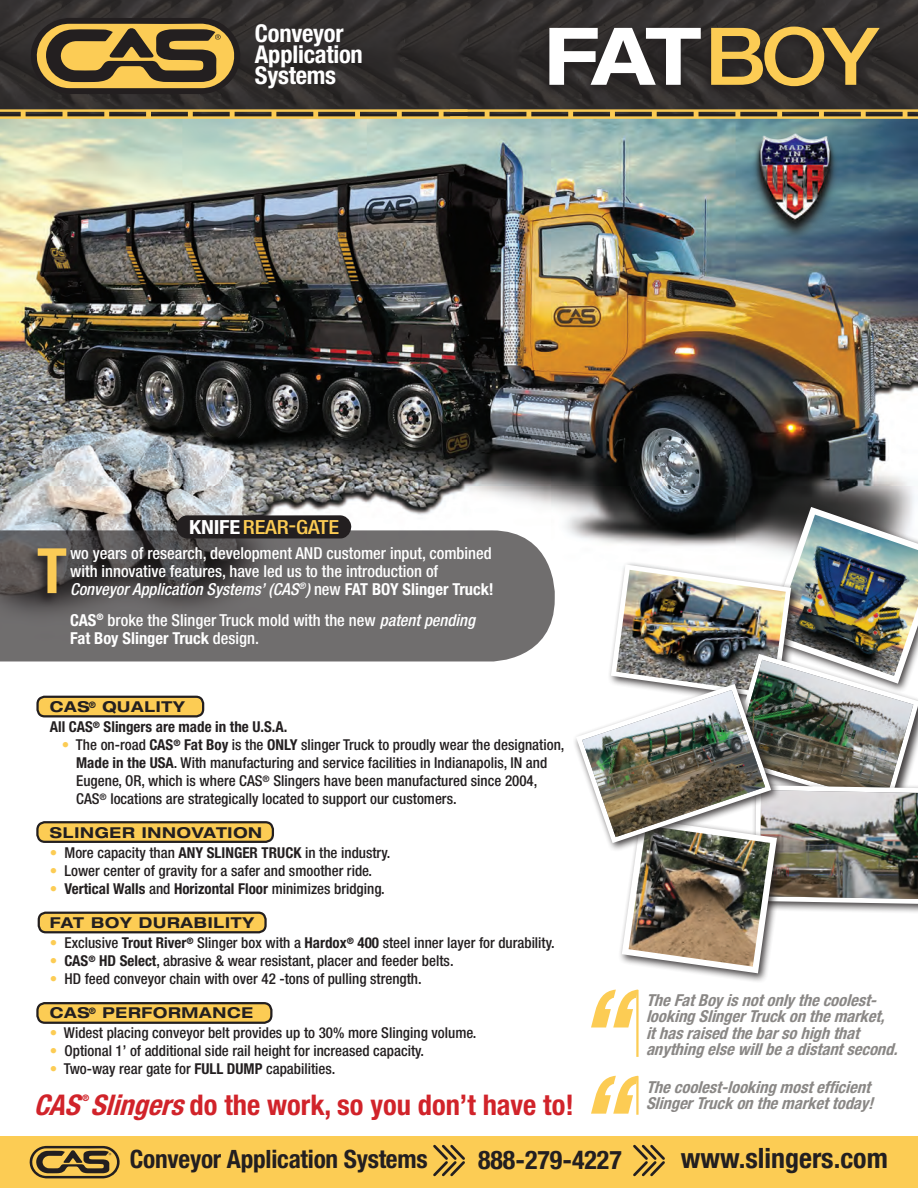
<style>
.page{position:relative;width:918px;height:1188px;background:#fff}
.page>*{position:absolute;margin:0;border:0;box-sizing:border-box;transform-origin:0 0}
.t1{font:700 expanded 79.65px "Helvetica Neue";color:#fff;scale:.95 1}
.t2{font:700 condensed 62.7px "Helvetica Neue";color:#fbcb56}
.t3{font:700 condensed 28.5px "Helvetica Neue";color:#d1232a}
.t4{font:700 condensed 27.9px "Helvetica Neue";color:#231f20}
.t5{font:700 condensed 25.95px "Helvetica Neue";color:#231f20}
.t6{font:700 condensed 25.35px "Helvetica Neue";letter-spacing:-.01em;color:#231f20}
.t7{font:700 condensed 24.6px/21.3px "Helvetica Neue";letter-spacing:-.01em;color:#fff}
.t8{font:500 condensed 19.5px "Helvetica Neue";letter-spacing:-.01em;color:#fccc54;scale:1.15 1}
.t9{font:500 condensed 16.5px/18px "Helvetica Neue";color:#fff}
.t10{font:italic 700 condensed 16.5px/16.5px "Helvetica Neue";color:#44403d}
.t11{font:500 condensed 15px/18px "Helvetica Neue";color:#231f20}
.t12{font:700 condensed 15px/20.2px "Helvetica Neue";color:#231f20}
.t13{font:700 expanded 15px "Helvetica Neue";letter-spacing:.05em;color:#231f20}
.t14{font:700 condensed 9px "Helvetica Neue";color:#d1232a}
.s1{font-weight:500;font-stretch:normal;color:#fccc54}
.s2{font-weight:700;color:#fff}
.s3{font-style:italic}
.s4{font-weight:700}
.s5{font-stretch:expanded}
.s6{color:#fccc54}
.s7{font-weight:500;color:#fccc54}
.s8{font-weight:500}
</style>
<div class="page">
<img style="left:0;top:119px;width:918px;height:599px">
<svg style="left:0;top:0;width:918px;height:109px;background:#322e2e"></svg>
<div style="left:538px;top:25px;width:345px;height:75px;background:#231f20;opacity:.75"></div>
<div style="left:38px;top:697px;width:165px;height:19px;background:#fccc54;border-radius:7px"></div>
<div style="left:36px;top:696px;width:168px;height:21px;border:2px solid #231f20;border-radius:7px"></div>
<div style="left:37px;top:822px;width:236px;height:20px;background:#fccc54;border-radius:8px"></div>
<div style="left:36px;top:821px;width:238px;height:22px;border:2px solid #231f20;border-radius:8px"></div>
<div style="left:39px;top:913px;width:227px;height:19px;background:#fccc54;border-radius:7px"></div>
<div style="left:38px;top:912px;width:229px;height:21px;border:2px solid #231f20;border-radius:7px"></div>
<div style="left:37px;top:1003px;width:234px;height:20px;background:#fccc54;border-radius:8px"></div>
<div style="left:36px;top:1002px;width:236px;height:22px;border:2px solid #231f20;border-radius:8px"></div>
<svg style="left:0;top:530px;width:555px;height:132px;background:#6d6b6b"></svg>
<svg style="left:25px;top:546px;width:45px;height:61px;background:#4b4747"></svg>
<svg style="left:0;top:109px;width:918px;height:10px;background:#9c8140"></svg>
<svg style="left:591px;top:990px;width:45px;height:38px"></svg>
<svg style="left:591px;top:1076px;width:45px;height:38px"></svg>
<hr style="left:636px;top:990px;width:3px;height:67px;background:#fccc54">
<hr style="left:636px;top:1076px;width:3px;height:39px;background:#fccc54">
<div style="left:0;top:1137px;width:918px;height:51px;background:#fccc54"></div>
<svg style="left:29px;top:1146px;width:91px;height:32px"></svg>
<svg style="left:433px;top:1144px;width:32px;height:33px"></svg>
<svg style="left:633px;top:1144px;width:32px;height:33px"></svg>
<svg style="left:27px;top:18px;width:217px;height:76px;background:#7d6737"></svg>
<svg style="left:175px;top:515px;width:177px;height:23px;background:#2a2627"></svg>
<div style="left:749px;top:133px;width:92px;height:110px;background:#231f20;opacity:.75"></div>
<img style="left:739px;top:116px;width:112px;height:123px">
<div style="left:618px;top:815px;width:169px;height:168px;background:#231f20;opacity:.85"></div>
<img style="left:576px;top:507px;width:342px;height:466px">
<img style="left:582px;top:690px;width:183px;height:147px">
<h3 class="t7" style="left:255px;top:22px;width:109px">Conveyor<br>Application<br>Systems</h3>
<h1 class="t1" style="left:544px;top:6px;width:354px">FAT <span class="s1">BOY</span></h1>
<h3 class="t8" style="left:189px;top:515px;width:132px"><span class="s2">KNIFE</span>REAR-GATE</h3>
<p class="t9" style="left:70px;top:544px;width:425px">wo years of research, development AND customer input, combined with innovative features, have led us to the introduction of<br><span class="s3">Conveyor Application Systems’ (CAS</span><sup>®</sup><span class="s3">)</span> new <span class="s4">FAT BOY Slinger Truck!</span></p>
<p class="t9" style="left:70px;top:611px;width:406px"><span class="s4">CAS</span><sup>®</sup> broke the Slinger Truck mold with the new <span class="s3">patent pending<br></span><span class="s4">Fat Boy Slinger Truck</span> design.</p>
<h2 class="t2" style="left:37px;top:533px;width:32px">T</h2>
<p class="t12" style="left:50px;top:696px;width:239px"><span class="s5">CAS</span><sup>®</sup> <span class="s5">QUALITY<br></span>All CAS<sup>®</sup> Slingers are made in the U.S.A.</p>
<p class="t11" style="left:76px;top:736px;width:490px;text-indent:-14px"><span class="s6">•</span> The on-road <span class="s4">CAS</span><sup>®</sup> <span class="s4">Fat Boy</span> is the <span class="s4">ONLY</span> slinger Truck to proudly wear the designation, <span class="s4">Made in the USA</span>. With manufacturing and service facilities in Indianapolis, IN and Eugene, OR, which is where CAS<sup>®</sup> Slingers have been manufactured since 2004, CAS<sup>®</sup> locations are strategically located to support our customers.</p>
<p class="t13" style="left:50px;top:823px;width:214px">SLINGER INNOVATION</p>
<p class="t11" style="left:50px;top:844px;width:342px"><span class="s6">•</span> More capacity than <span class="s4">ANY SLINGER TRUCK</span> in the industry.</p>
<p class="t11" style="left:50px;top:862px;width:324px"><span class="s6">•</span> Lower center of gravity for a safer and smoother ride.</p>
<p class="t12" style="left:50px;top:879px;width:337px"><span class="s7">•</span> Vertical Walls <span class="s8">and</span> Horizontal Floor <span class="s8">minimizes bridging.</span></p>
<p class="t13" style="left:50px;top:913px;width:206px">FAT BOY DURABILITY</p>
<p class="t11" style="left:50px;top:934px;width:506px"><span class="s6">•</span> Exclusive <span class="s4">Trout River</span><sup>®</sup> Slinger box with a <span class="s4">Hardox</span><sup>®</sup> <span class="s4">400</span> steel inner layer for durability.</p>
<p class="t11" style="left:50px;top:952px;width:405px"><span class="s6">•</span> <span class="s4">CAS</span><sup>®</sup> <span class="s4">HD Select</span>, abrasive &amp; wear resistant, placer and feeder belts.</p>
<p class="t11" style="left:50px;top:970px;width:373px"><span class="s6">•</span> HD feed conveyor chain with over 42 -tons of pulling strength.</p>
<p class="t13" style="left:50px;top:1003px;width:205px">CAS<sup>®</sup> PERFORMANCE</p>
<p class="t11" style="left:50px;top:1024px;width:428px"><span class="s6">•</span> Widest placing conveyor belt provides up to 30% more Slinging volume.</p>
<p class="t11" style="left:50px;top:1042px;width:376px"><span class="s6">•</span> Optional 1’ of additional side rail height for increased capacity.</p>
<p class="t11" style="left:50px;top:1060px;width:287px"><span class="s6">•</span> Two-way rear gate for <span class="s4">FULL DUMP</span> capabilities.</p>
<h3 class="t3" style="left:34px;top:1087px;width:542px"><span class="s3">CASSlingers</span>do the work, so you don’t have to!</h3>
<p class="t14" style="left:82px;top:1093px;width:9px">®</p>
<p class="t10" style="left:646px;top:992px;width:258px">TheFatBoyisnotonlythecoolest&shy;lookingSlingerTruckonthemarket, ithasraisedthebarsohighthat anythingelsewillbeadistantsecond.</p>
<p class="t10" style="left:646px;top:1079px;width:234px">Thecoolest-lookingmostefficient<br>SlingerTruckonthemarkettoday!</p>
<h3 class="t6" style="left:130px;top:1144px;width:299px">Conveyor Application Systems</h3>
<h3 class="t5" style="left:478px;top:1144px;width:145px">888-279-4227</h3>
<h3 class="t4" style="left:681px;top:1141px;width:209px">www.slingers.com</h3>
</div>
